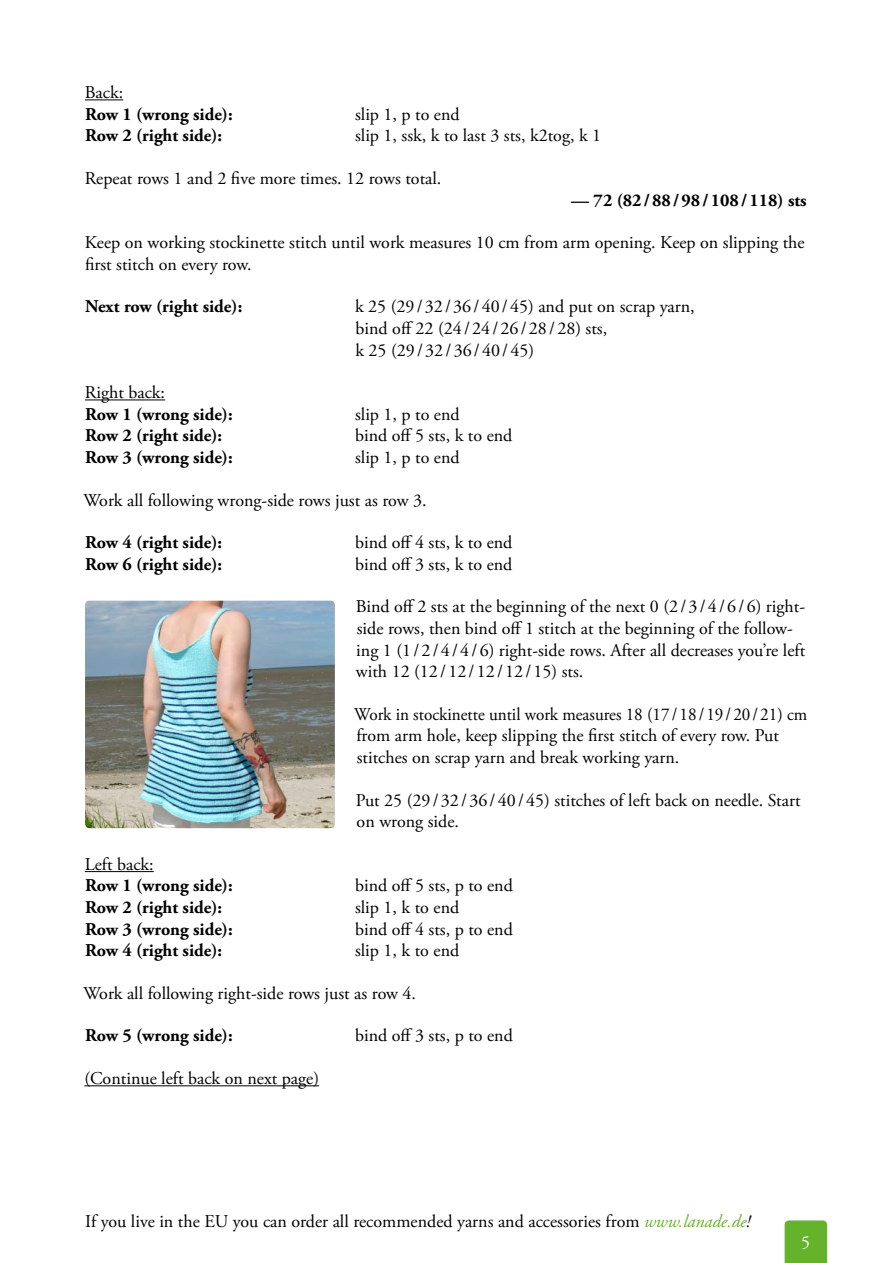
<style>
.page{position:relative;width:893px;height:1263px;background:#fff}
.page>*{position:absolute;margin:0;border:0;box-sizing:border-box;transform-origin:0 0}
.t1{font:18px/21.6px "Adobe Garamond Pro";color:#000}
.t2{font:700 18px "Adobe Garamond Pro";color:#000}
.t3{font:18px/21.6px "Adobe Garamond Pro";color:#000;scale:.95 1}
.t4{font:18px "Adobe Garamond Pro";color:#fff}
.s1{font-style:italic;color:#64b32b}
.s2{font-style:italic}
</style>
<div class="page">
<div style="left:785px;top:1220px;width:42px;height:43px;background:#64b32b"></div>
<hr style="left:85px;top:99px;width:38px;height:1px;background:#000">
<hr style="left:85px;top:399px;width:80px;height:1px;background:#000">
<hr style="left:85px;top:871px;width:69px;height:1px;background:#000">
<hr style="left:84px;top:1085px;width:235px;height:1px;background:#000">
<img style="left:85px;top:601px;width:250px;height:227px">
<p class="t1" style="left:85px;top:82px;width:40px">Back:</p>
<p class="t2" style="left:85px;top:104px;width:149px">Row 1 (wrong side):</p>
<p class="t1" style="left:355px;top:104px;width:106px">slip 1, p to end</p>
<p class="t2" style="left:85px;top:125px;width:139px">Row 2 (right side):</p>
<p class="t1" style="left:355px;top:125px;width:248px">slip 1, ssk, k to last 3 sts, k2tog, k 1</p>
<p class="t1" style="left:85px;top:168px;width:358px">Repeat rows 1 and 2 five more times. 12 rows total.</p>
<p class="t2" style="left:571px;top:189px;width:237px">— 72 (82/88/98/108/118) sts</p>
<p class="t1" style="left:85px;top:232px;width:721px">Keep on working stockinette stitch until work measures 10 cm from arm opening. Keep on slipping the first stitch on every row.</p>
<p class="t2" style="left:85px;top:296px;width:159px">Next row (right side):</p>
<p class="t1" style="left:355px;top:296px;width:341px">k 25 (29 / 32/36 /40 /45) and put on scrap yarn, bind off 22 (24 /24/ 26 / 28/28) sts,<br>k 25 (29/32/36/40/45)</p>
<p class="t1" style="left:85px;top:382px;width:82px">Right back:</p>
<p class="t2" style="left:85px;top:404px;width:149px">Row 1 (wrong side):</p>
<p class="t1" style="left:355px;top:404px;width:106px">slip 1, p to end</p>
<p class="t2" style="left:85px;top:425px;width:139px">Row 2 (right side):</p>
<p class="t1" style="left:355px;top:425px;width:159px">bind off 5 sts, k to end</p>
<p class="t2" style="left:85px;top:447px;width:149px">Row 3 (wrong side):</p>
<p class="t1" style="left:355px;top:447px;width:106px">slip 1, p to end</p>
<p class="t1" style="left:83px;top:490px;width:345px">Work all following wrong-side rows just as row 3.</p>
<p class="t2" style="left:85px;top:532px;width:139px">Row 4 (right side):</p>
<p class="t1" style="left:355px;top:532px;width:159px">bind off 4 sts, k to end</p>
<p class="t2" style="left:85px;top:554px;width:139px">Row 6 (right side):</p>
<p class="t1" style="left:355px;top:554px;width:159px">bind off 3 sts, k to end</p>
<p class="t1" style="left:356px;top:596px;width:451px">Bind off 2 sts at the beginning of the next 0 (2 /3/4 / 6/6) right&shy;side rows, then bind off 1 stitch at the beginning of the follow&shy;ing 1 (1 /2/ 4 /4 /6) right-side rows. After all decreases you’re left with 12 (12 /12/ 12 /12/ 15) sts.</p>
<p class="t3" style="left:354px;top:704px;width:478px">Work in stockinette until work measures 18 (17/18 /19/20/21) cm from arm hole, keep slipping the first stitch of every row. Put stitches on scrap yarn and break working yarn.</p>
<p class="t1" style="left:356px;top:790px;width:446px">Put 25 (29/ 32/36/40 / 45) stitches of left back on needle. Start on wrong side.</p>
<p class="t1" style="left:85px;top:854px;width:70px">Left back:</p>
<p class="t2" style="left:85px;top:875px;width:149px">Row 1 (wrong side):</p>
<p class="t1" style="left:355px;top:875px;width:159px">bind off 5 sts, p to end</p>
<p class="t2" style="left:85px;top:897px;width:139px">Row 2 (right side):</p>
<p class="t1" style="left:355px;top:897px;width:106px">slip 1, k to end</p>
<p class="t2" style="left:85px;top:918px;width:149px">Row 3 (wrong side):</p>
<p class="t1" style="left:355px;top:919px;width:159px">bind off 4 sts, p to end</p>
<p class="t2" style="left:85px;top:940px;width:139px">Row 4 (right side):</p>
<p class="t1" style="left:355px;top:940px;width:106px">slip 1, k to end</p>
<p class="t1" style="left:83px;top:983px;width:334px">Work all following right-side rows just as row 4.</p>
<p class="t2" style="left:85px;top:1025px;width:149px">Row 5 (wrong side):</p>
<p class="t1" style="left:355px;top:1025px;width:159px">bind off 3 sts, p to end</p>
<p class="t1" style="left:84px;top:1068px;width:236px">(Continue left back on next page)</p>
<p class="t1" style="left:85px;top:1211px;width:667px">If you live in the EU you can order all recommended yarns and accessories from <span class="s1">www.lanade.de</span><span class="s2">!</span></p>
<p class="t4" style="left:801px;top:1232px;width:10px">5</p>
</div>
